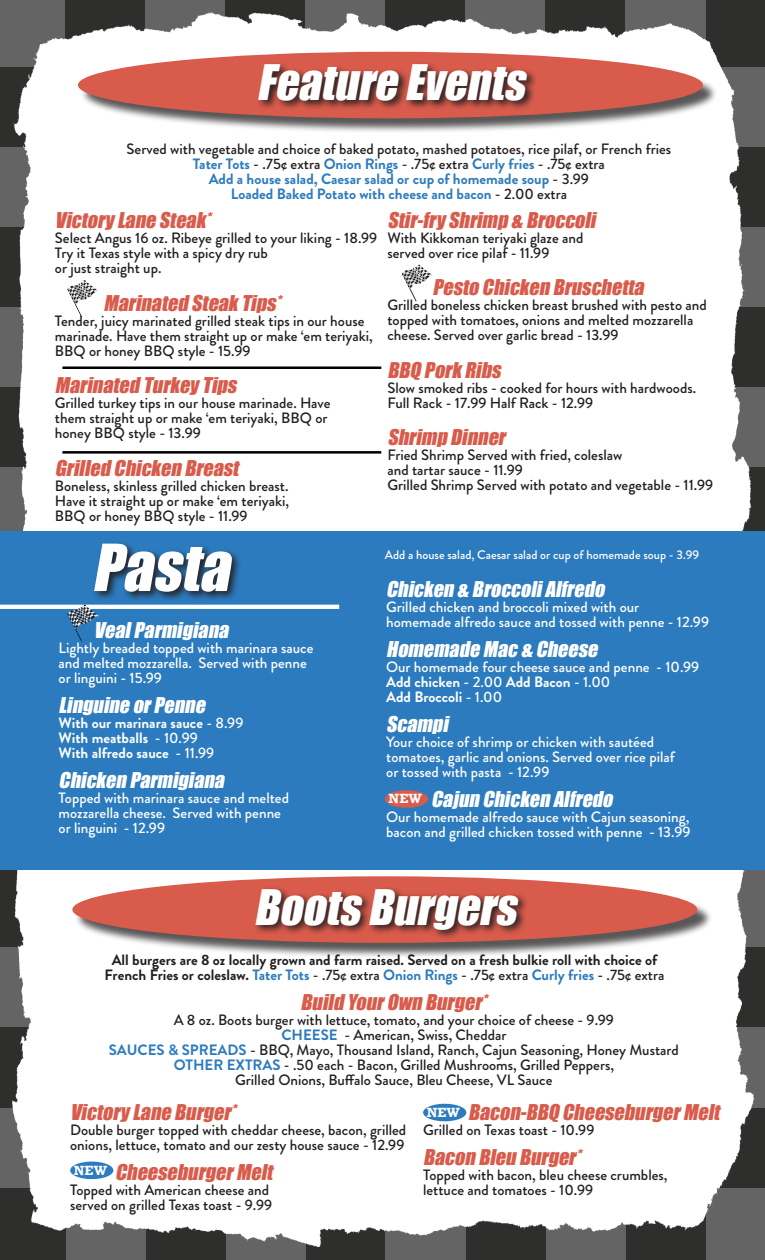
<style>
.page{position:relative;width:765px;height:1260px;background:#fff}
.page>*{position:absolute;margin:0;border:0;box-sizing:border-box;transform-origin:0 0}
.t1{font:italic 60px "Impact";color:#fff}
.t2{font:italic 45px "Impact";color:#fff}
.t3{font:italic 20px "Impact";color:#d95b4b}
.t4{font:italic 20px "Impact";color:#fff}
.t5{font:500 15px/15px "Brandon Grotesque";color:#231f20}
.t6{font:500 15px "Brandon Grotesque";color:#fff}
.t7{font:700 15px "Brandon Grotesque";color:#fff}
.t8{font:700 15px "Brandon Grotesque";color:#2c7bbf}
.t9{font:700 15px "Brandon Grotesque";color:#231f20}
.t10{font:500 12.5px "Brandon Grotesque";color:#fff}
.t11{font:700 12.5px "Rockwell";color:#fff}
.s1{font-weight:700;color:#2c7bbf}
.s2{font-weight:500;color:#231f20}
.s3{font-weight:500}
.s4{font-weight:700}
</style>
<div class="page">
<img style="left:0;top:0;width:765px;height:1260px">
<div style="left:80px;top:54px;width:638px;height:80px;background:#231f20;opacity:.75"></div>
<div style="left:78px;top:52px;width:625px;height:66px;background:#d95b4b;border-radius:50%"></div>
<div style="left:256px;top:62px;width:282px;height:49px;background:#231f20;opacity:.96"></div>
<div style="left:0;top:531px;width:765px;height:339px;background:#2c7bbf"></div>
<hr style="left:62px;top:451px;width:319px;height:3px;background:#000">
<hr style="left:62px;top:367px;width:319px;height:2px;background:#000">
<svg style="left:67px;top:280px;width:32px;height:37px"></svg>
<svg style="left:402px;top:265px;width:31px;height:37px"></svg>
<div style="left:92px;top:541px;width:150px;height:62px;background:#231f20;opacity:.96"></div>
<div style="left:75px;top:878px;width:638px;height:81px;background:#231f20;opacity:.75"></div>
<div style="left:72px;top:876px;width:625px;height:67px;background:#d95b4b;border-radius:50%"></div>
<div style="left:253px;top:886px;width:276px;height:54px;background:#231f20;opacity:.96"></div>
<div style="left:385px;top:790px;width:43px;height:18px;background:#d95b4b;border-radius:50%"></div>
<div style="left:423px;top:1104px;width:43px;height:17px;background:#2c7bbf;border-radius:50%"></div>
<div style="left:70px;top:1162px;width:43px;height:17px;background:#2c7bbf;border-radius:50%"></div>
<svg style="left:0;top:605px;width:339px;height:37px"></svg>
<p class="t2" style="left:257px;top:48px;width:281px">Feature Events</p>
<p class="t5" style="left:127px;top:141px;width:546px">Served with vegetable and choice of baked potato, mashed potatoes, rice pilaf, or French fries</p>
<p class="t5" style="left:193px;top:156px;width:414px"><span class="s1">Tater Tots</span> - .75¢ extra <span class="s1">Onion Rings</span> - .75¢ extra <span class="s1">Curly fries</span> - .75¢ extra</p>
<p class="t8" style="left:209px;top:168px;width:382px">Add a house salad, Caesar salad or cup of homemade soup <span class="s2">- 3.99</span></p>
<p class="t8" style="left:231px;top:183px;width:338px">Loaded Baked Potato with cheese and bacon <span class="s2">- 2.00 extra</span></p>
<p class="t3" style="left:55px;top:205px;width:163px">Victory Lane Steak*</p>
<p class="t5" style="left:55px;top:231px;width:324px">Select Angus 16 oz. Ribeye grilled to your liking - 18.99</p>
<p class="t5" style="left:55px;top:246px;width:215px">Try it Texas style with a spicy dry rub</p>
<p class="t5" style="left:55px;top:261px;width:108px">or just straight up.</p>
<p class="t3" style="left:103px;top:287px;width:185px">Marinated Steak Tips*</p>
<p class="t5" style="left:55px;top:313px;width:320px">Tender, juicy marinated grilled steak tips in our house marinade. Have them straight up or make ‘em teriyaki,<br>BBQ or honey BBQ style - 15.99</p>
<p class="t3" style="left:55px;top:370px;width:188px">Marinated Turkey Tips</p>
<p class="t5" style="left:55px;top:396px;width:277px">Grilled turkey tips in our house marinade. Have</p>
<p class="t5" style="left:55px;top:411px;width:274px">them straight up or make ‘em teriyaki, BBQ or</p>
<p class="t5" style="left:55px;top:426px;width:148px">honey BBQ style - 13.99</p>
<p class="t3" style="left:55px;top:452px;width:190px">Grilled Chicken Breast</p>
<p class="t5" style="left:55px;top:478px;width:235px">Boneless, skinless grilled chicken breast.</p>
<p class="t5" style="left:55px;top:493px;width:236px">Have it straight up or make ‘em teriyaki,<br>BBQ or honey BBQ style - 11.99</p>
<p class="t3" style="left:387px;top:204px;width:215px">Stir-fry Shrimp &amp; Broccoli</p>
<p class="t5" style="left:387px;top:230px;width:198px">With Kikkoman teriyaki glaze and served over rice pilaf - 11.99</p>
<p class="t3" style="left:432px;top:272px;width:218px">Pesto Chicken Bruschetta</p>
<p class="t5" style="left:387px;top:298px;width:321px">Grilled boneless chicken breast brushed with pesto and topped with tomatoes, onions and melted mozzarella cheese. Served over garlic bread - 13.99</p>
<p class="t3" style="left:387px;top:354px;width:120px">BBQ Pork Ribs</p>
<p class="t5" style="left:387px;top:380px;width:310px">Slow smoked ribs - cooked for hours with hardwoods.</p>
<p class="t5" style="left:387px;top:395px;width:207px">Full Rack - 17.99 Half Rack - 12.99</p>
<p class="t3" style="left:387px;top:422px;width:124px">Shrimp Dinner</p>
<p class="t5" style="left:387px;top:448px;width:236px">Fried Shrimp Served with fried, coleslaw and tartar sauce - 11.99</p>
<p class="t5" style="left:387px;top:478px;width:327px">Grilled Shrimp Served with potato and vegetable - 11.99</p>
<p class="t1" style="left:92px;top:521px;width:155px">Pasta</p>
<p class="t4" style="left:94px;top:615px;width:141px">Veal Parmigiana</p>
<p class="t6" style="left:59px;top:638px;width:256px">Lightly breaded topped with marinara sauce</p>
<p class="t6" style="left:59px;top:653px;width:250px">and melted mozzarella. Served with penne</p>
<p class="t6" style="left:59px;top:668px;width:105px">or linguini - 15.99</p>
<p class="t4" style="left:59px;top:690px;width:153px">Linguine or Penne</p>
<p class="t7" style="left:59px;top:712px;width:186px">With our marinara sauce <span class="s3">- 8.99</span></p>
<p class="t7" style="left:59px;top:727px;width:141px">With meatballs <span class="s3">- 10.99</span></p>
<p class="t7" style="left:59px;top:742px;width:157px">With alfredo sauce <span class="s3">- 11.99</span></p>
<p class="t4" style="left:59px;top:765px;width:172px">Chicken Parmigiana</p>
<p class="t6" style="left:59px;top:788px;width:232px">Topped with marinara sauce and melted</p>
<p class="t6" style="left:59px;top:803px;width:224px">mozzarella cheese. Served with penne</p>
<p class="t6" style="left:59px;top:818px;width:108px">or linguini - 12.99</p>
<p class="t10" style="left:385px;top:546px;width:316px">Add a house salad, Caesar salad or cup of homemade soup - 3.99</p>
<p class="t4" style="left:386px;top:574px;width:225px">Chicken &amp; Broccoli Alfredo</p>
<p class="t6" style="left:386px;top:597px;width:255px">Grilled chicken and broccoli mixed with our</p>
<p class="t6" style="left:386px;top:612px;width:324px">homemade alfredo sauce and tossed with penne - 12.99</p>
<p class="t4" style="left:386px;top:634px;width:218px">Homemade Mac &amp; Cheese</p>
<p class="t6" style="left:386px;top:657px;width:315px">Our homemade four cheese sauce and penne - 10.99</p>
<p class="t7" style="left:386px;top:671px;width:226px">Add chicken <span class="s3">- 2.00</span> Add Bacon <span class="s3">- 1.00</span></p>
<p class="t7" style="left:386px;top:686px;width:117px">Add Broccoli <span class="s3">- 1.00</span></p>
<p class="t4" style="left:386px;top:709px;width:68px">Scampi</p>
<p class="t6" style="left:386px;top:732px;width:269px">Your choice of shrimp or chicken with sautéed</p>
<p class="t6" style="left:386px;top:747px;width:290px">tomatoes, garlic and onions. Served over rice pilaf</p>
<p class="t6" style="left:386px;top:762px;width:165px">or tossed with pasta - 12.99</p>
<p class="t4" style="left:431px;top:784px;width:188px">Cajun Chicken Alfredo</p>
<p class="t6" style="left:386px;top:807px;width:305px">Our homemade alfredo sauce with Cajun seasoning,</p>
<p class="t6" style="left:386px;top:822px;width:306px">bacon and grilled chicken tossed with penne - 13.99</p>
<p class="t11" style="left:389px;top:791px;width:35px">NEW</p>
<p class="t2" style="left:254px;top:872px;width:275px">Boots Burgers</p>
<p class="t9" style="left:112px;top:949px;width:547px">All burgers are 8 oz locally grown and farm raised. Served on a fresh bulkie roll with choice of</p>
<p class="t5" style="left:105px;top:967px;width:561px"><span class="s4">French Fries or coleslaw.</span> <span class="s1">Tater Tots</span> - .75¢ extra <span class="s1">Onion Rings</span> - .75¢ extra <span class="s1">Curly fries</span> - .75¢ extra</p>
<p class="t3" style="left:301px;top:987px;width:193px">Build Your Own Burger*</p>
<p class="t5" style="left:174px;top:1013px;width:442px">A 8 oz. Boots burger with lettuce, tomato, and your choice of cheese - 9.99</p>
<p class="t5" style="left:281px;top:1028px;width:227px"><span class="s1">CHEESE</span> - American, Swiss, Cheddar</p>
<p class="t5" style="left:109px;top:1043px;width:572px"><span class="s1">SAUCES &amp; SPREADS</span> - BBQ, Mayo, Thousand Island, Ranch, Cajun Seasoning, Honey Mustard</p>
<p class="t5" style="left:174px;top:1058px;width:442px"><span class="s1">OTHER EXTRAS</span> - .50 each - Bacon, Grilled Mushrooms, Grilled Peppers,</p>
<p class="t5" style="left:235px;top:1073px;width:319px">Grilled Onions, Buffalo Sauce, Bleu Cheese, VL Sauce</p>
<p class="t3" style="left:70px;top:1096px;width:173px">Victory Lane Burger*</p>
<p class="t5" style="left:70px;top:1122px;width:338px">Double burger topped with cheddar cheese, bacon, grilled onions, lettuce, tomato and our zesty house sauce - 12.99</p>
<p class="t3" style="left:115px;top:1156px;width:164px">Cheeseburger Melt</p>
<p class="t5" style="left:70px;top:1182px;width:200px">Topped with American cheese and</p>
<p class="t5" style="left:70px;top:1197px;width:204px">served on grilled Texas toast - 9.99</p>
<p class="t11" style="left:74px;top:1162px;width:35px">NEW</p>
<p class="t3" style="left:468px;top:1096px;width:258px">Bacon-BBQ Cheeseburger Melt</p>
<p class="t5" style="left:423px;top:1122px;width:173px">Grilled on Texas toast - 10.99</p>
<p class="t3" style="left:423px;top:1141px;width:165px">Bacon Bleu Burger*</p>
<p class="t5" style="left:423px;top:1167px;width:246px">Topped with bacon, bleu cheese crumbles,</p>
<p class="t5" style="left:423px;top:1182px;width:172px">lettuce and tomatoes - 10.99</p>
<p class="t11" style="left:427px;top:1104px;width:35px">NEW</p>
</div>
